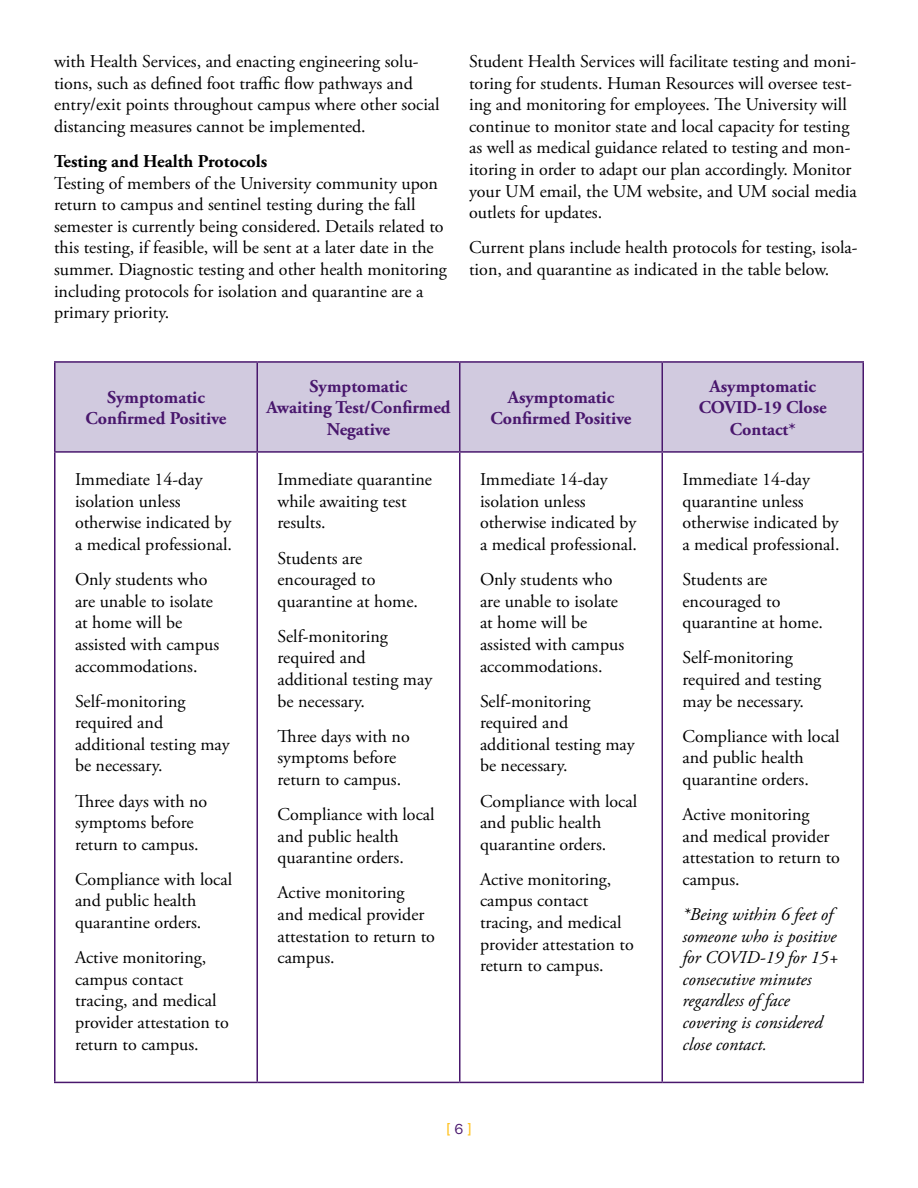
<style>
.page{position:relative;width:918px;height:1188px;background:#fff}
.page>*{position:absolute;margin:0;border:0;box-sizing:border-box;transform-origin:0 0}
.t1{font:18px/21.6px "Adobe Garamond Pro";color:#000}
.t2{font:700 18px/21.6px "Adobe Garamond Pro";color:#49176d;text-align:center}
.t3{font:italic 18px/21.6px "Adobe Garamond Pro";color:#000}
.t4{font:700 18px "Adobe Garamond Pro";color:#000}
.t5{font:500 15px "Franklin Gothic URW";color:#ffc425}
.s1{font-family:"Franklin Gothic URW Boo";font-weight:400;color:#49176d}
</style>
<div class="page">
<div style="left:56px;top:363px;width:806px;height:88px;background:#d1cadf"></div>
<svg style="left:56px;top:453px;width:806px;height:629px"></svg>
<hr style="left:460px;top:1082px;width:202px;height:1px;background:#49176d">
<hr style="left:662px;top:363px;width:1px;height:88px;background:#49176d">
<hr style="left:662px;top:453px;width:1px;height:629px;background:#49176d">
<hr style="left:862px;top:453px;width:2px;height:629px;background:#49176d">
<hr style="left:662px;top:1082px;width:202px;height:1px;background:#49176d">
<hr style="left:459px;top:363px;width:1px;height:88px;background:#49176d">
<hr style="left:459px;top:453px;width:1px;height:629px;background:#49176d">
<hr style="left:257px;top:1082px;width:203px;height:1px;background:#49176d">
<hr style="left:256px;top:363px;width:2px;height:88px;background:#49176d">
<hr style="left:54px;top:453px;width:2px;height:629px;background:#49176d">
<hr style="left:256px;top:453px;width:2px;height:629px;background:#49176d">
<hr style="left:54px;top:1082px;width:203px;height:1px;background:#49176d">
<hr style="left:54px;top:361px;width:203px;height:2px;background:#49176d">
<hr style="left:54px;top:363px;width:2px;height:88px;background:#49176d">
<hr style="left:257px;top:361px;width:203px;height:2px;background:#49176d">
<hr style="left:460px;top:361px;width:202px;height:2px;background:#49176d">
<hr style="left:662px;top:361px;width:202px;height:2px;background:#49176d">
<hr style="left:862px;top:363px;width:2px;height:88px;background:#49176d">
<hr style="left:54px;top:451px;width:203px;height:2px;background:#49176d">
<hr style="left:257px;top:451px;width:203px;height:2px;background:#49176d">
<hr style="left:460px;top:451px;width:202px;height:2px;background:#49176d">
<hr style="left:662px;top:451px;width:202px;height:2px;background:#49176d">
<p class="t1" style="left:54px;top:51px;width:387px">with Health Services, and enacting engineering solu&shy;tions, such as defined foot traffic flow pathways and entry/exit points throughout campus where other social distancing measures cannot be implemented.</p>
<h3 class="t4" style="left:54px;top:151px;width:215px">Testing and Health Protocols</h3>
<p class="t1" style="left:54px;top:173px;width:394px">Testing of members of the University community upon return to campus and sentinel testing during the fall semester is currently being considered. Details related to this testing, if feasible, will be sent at a later date in the summer. Diagnostic testing and other health monitoring including protocols for isolation and quarantine are a primary priority.</p>
<p class="t1" style="left:469px;top:51px;width:389px">Student Health Services will facilitate testing and moni&shy;toring for students. Human Resources will oversee test&shy;ing and monitoring for employees. The University will continue to monitor state and local capacity for testing as well as medical guidance related to testing and mon&shy;itoring in order to adapt our plan accordingly. Monitor your UM email, the UM website, and UM social media outlets for updates.</p>
<p class="t1" style="left:469px;top:237px;width:390px">Current plans include health protocols for testing, isola&shy;tion, and quarantine as indicated in the table below.</p>
<p class="t2" style="left:85px;top:386px;width:143px">Symptomatic<br>Confirmed Positive</p>
<p class="t2" style="left:266px;top:376px;width:186px">Symptomatic<br>Awaiting Test/Confirmed<br>Negative</p>
<p class="t2" style="left:490px;top:386px;width:143px">Asymptomatic<br>Confirmed Positive</p>
<p class="t2" style="left:699px;top:376px;width:130px">Asymptomatic<br>COVID-19 Close<br>Contact*</p>
<p class="t1" style="left:75px;top:469px;width:159px">Immediate 14-day isolation unless otherwise indicated by a medical professional.</p>
<p class="t1" style="left:75px;top:569px;width:146px">Only students who are unable to isolate at home will be assisted with campus accommodations.</p>
<p class="t1" style="left:75px;top:691px;width:156px">Self-monitoring required and additional testing may be necessary.</p>
<p class="t1" style="left:75px;top:791px;width:134px">Three days with no symptoms before return to campus.</p>
<p class="t1" style="left:75px;top:869px;width:159px">Compliance with local and public health quarantine orders.</p>
<p class="t1" style="left:75px;top:947px;width:155px">Active monitoring, campus contact tracing, and medical provider attestation to return to campus.</p>
<p class="t1" style="left:278px;top:469px;width:156px">Immediate quarantine while awaiting test results.</p>
<p class="t1" style="left:278px;top:548px;width:142px">Students are encouraged to quarantine at home.</p>
<p class="t1" style="left:278px;top:626px;width:156px">Self-monitoring required and additional testing may be necessary.</p>
<p class="t1" style="left:278px;top:726px;width:134px">Three days with no symptoms before return to campus.</p>
<p class="t1" style="left:278px;top:804px;width:159px">Compliance with local and public health quarantine orders.</p>
<p class="t1" style="left:278px;top:882px;width:159px">Active monitoring<br>and medical provider attestation to return to campus.</p>
<p class="t1" style="left:480px;top:469px;width:159px">Immediate 14-day isolation unless otherwise indicated by a medical professional.</p>
<p class="t1" style="left:480px;top:569px;width:146px">Only students who are unable to isolate at home will be assisted with campus accommodations.</p>
<p class="t1" style="left:480px;top:691px;width:156px">Self-monitoring required and additional testing may be necessary.</p>
<p class="t1" style="left:480px;top:791px;width:159px">Compliance with local and public health quarantine orders.</p>
<p class="t1" style="left:480px;top:869px;width:155px">Active monitoring, campus contact tracing, and medical provider attestation to return to campus.</p>
<p class="t1" style="left:683px;top:469px;width:159px">Immediate 14-day quarantine unless otherwise indicated by a medical professional.</p>
<p class="t1" style="left:683px;top:569px;width:142px">Students are encouraged to quarantine at home.</p>
<p class="t1" style="left:683px;top:648px;width:140px">Self-monitoring required and testing may be necessary.</p>
<p class="t1" style="left:683px;top:726px;width:159px">Compliance with local and public health quarantine orders.</p>
<p class="t1" style="left:683px;top:804px;width:159px">Active monitoring<br>and medical provider attestation to return to campus.</p>
<p class="t3" style="left:683px;top:904px;width:158px">*Being within 6 feet of someone who is positive for COVID-19 for 15+ consecutive minutes regardless of face covering is considered close contact.</p>
<p class="t5" style="left:446px;top:1119px;width:27px">[<span class="s1">6</span>]</p>
</div>
